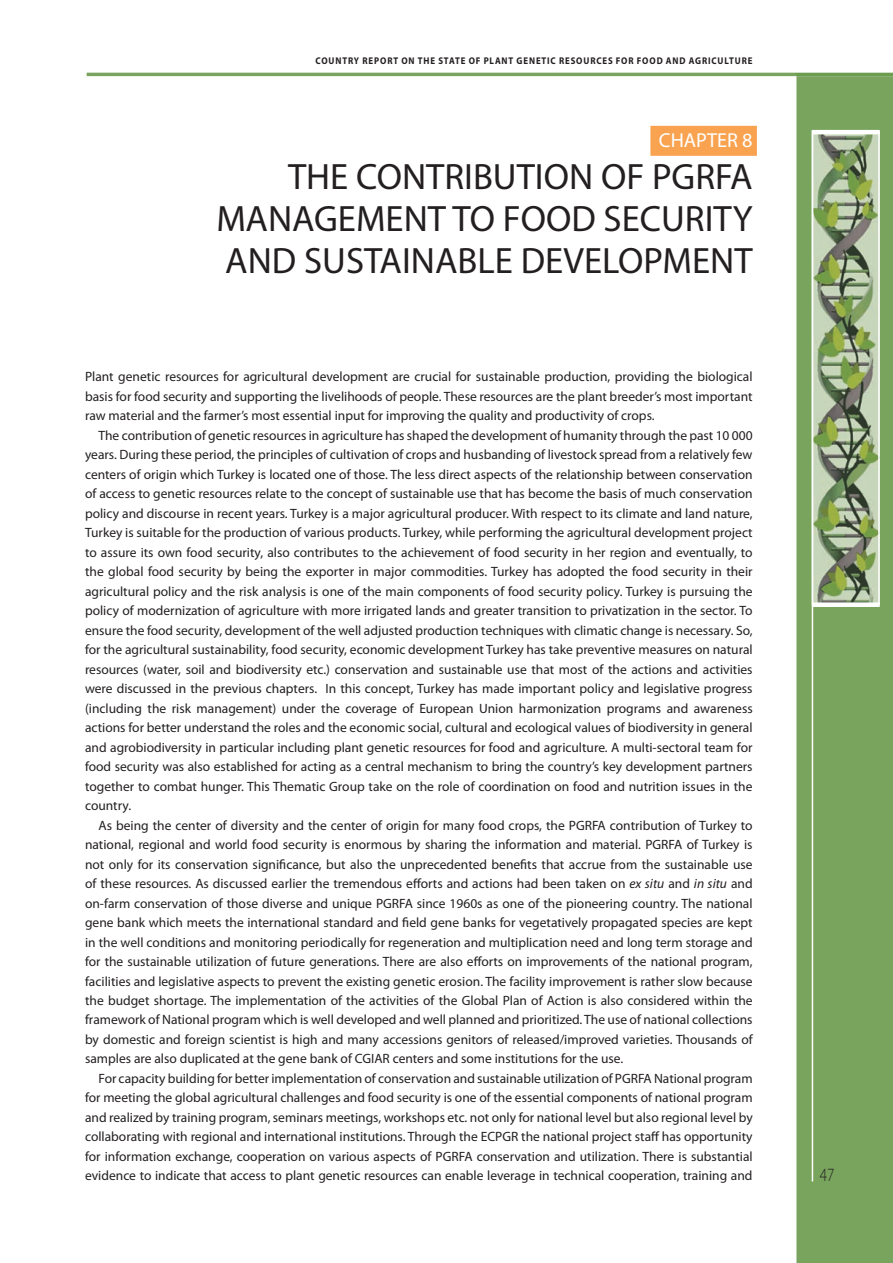
<style>
.page{position:relative;width:893px;height:1263px;background:#fff}
.page>*{position:absolute;margin:0;border:0;box-sizing:border-box;transform-origin:0 0}
.t1{font:36.75px/42px "Myriad Pro";color:#231f20;text-align:justify}
.t2{font:20.25px "Myriad Pro";color:#fff}
.t3{font:300 18.75px "Myriad Pro";color:#231f20;scale:.8 1}
.t4{font:13.5px/19.5px "Myriad Pro";color:#231f20;text-align:justify}
.t5{font:700 9.75px "Myriad Pro";letter-spacing:.1em;color:#231f20;scale:.9 1}
.s1{font-style:italic}
</style>
<div class="page">
<div style="left:796px;top:76px;width:97px;height:1187px;background:#78a45d"></div>
<img style="left:814px;top:134px;width:64px;height:468px">
<div style="left:812px;top:131px;width:68px;height:474px;border:1px solid #fff"></div>
<div style="left:813px;top:602px;width:67px;height:5px;background:#fff"></div>
<hr style="left:813px;top:130px;width:67px;height:4px;background:#fff">
<hr style="left:87px;top:73px;width:806px;height:3px;background:#78a45d">
<hr style="left:796px;top:74px;width:97px;height:2px;background:#6d9e50">
<hr style="left:812px;top:130px;width:1px;height:1051px;background:#fff">
<div style="left:650px;top:126px;width:107px;height:30px;background:#f9a350"></div>
<p class="t5" style="left:315px;top:55px;width:487px">COUNTRY REPORT ON THE STATE OF PLANT GENETIC RESOURCES FOR FOOD AND AGRICULTURE</p>
<h2 class="t2" style="left:659px;top:128px;width:95px">CHAPTER 8</h2>
<h1 class="t1" style="left:216px;top:155px;width:538px;text-indent:72px">THE CONTRIBUTION OF PGRFA MANAGEMENT TO FOOD SECURITY AND SUSTAINABLE DEVELOPMENT</h1>
<p class="t4" style="left:85px;top:367px;width:669px">Plant genetic resources for agricultural development are crucial for sustainable production, providing the biological basis for food security and supporting the livelihoods of people. These resources are the plant breeder’s most important raw material and the farmer’s most essential input for improving the quality and productivity of crops.</p>
<p class="t4" style="left:85px;top:425px;width:669px;text-indent:14px">The contribution of genetic resources in agriculture has shaped the development of humanity through the past 10 000 years. During these period, the principles of cultivation of crops and husbanding of livestock spread from a relatively few centers of origin which Turkey is located one of those. The less direct aspects of the relationship between conservation of access to genetic resources relate to the concept of sustainable use that has become the basis of much conservation policy and discourse in recent years. Turkey is a major agricultural producer. With respect to its climate and land nature, Turkey is suitable for the production of various products. Turkey, while performing the agricultural development project to assure its own food security, also contributes to the achievement of food security in her region and eventually, to the global food security by being the exporter in major commodities. Turkey has adopted the food security in their agricultural policy and the risk analysis is one of the main components of food security policy. Turkey is pursuing the policy of modernization of agriculture with more irrigated lands and greater transition to privatization in the sector. To ensure the food security, development of the well adjusted production techniques with climatic change is necessary. So, for the agricultural sustainability, food security, economic development Turkey has take preventive measures on natural resources (water, soil and biodiversity etc.) conservation and sustainable use that most of the actions and activities were discussed in the previous chapters. In this concept, Turkey has made important policy and legislative progress (including the risk management) under the coverage of European Union harmonization programs and awareness actions for better understand the roles and the economic social, cultural and ecological values of biodiversity in general and agrobiodiversity in particular including plant genetic resources for food and agriculture. A multi-sectoral team for food security was also established for acting as a central mechanism to bring the country’s key development partners together to combat hunger. This Thematic Group take on the role of coordination on food and nutrition issues in the country.</p>
<p class="t4" style="left:85px;top:815px;width:669px;text-indent:14px">As being the center of diversity and the center of origin for many food crops, the PGRFA contribution of Turkey to national, regional and world food security is enormous by sharing the information and material. PGRFA of Turkey is not only for its conservation significance, but also the unprecedented benefits that accrue from the sustainable use of these resources. As discussed earlier the tremendous efforts and actions had been taken on <span class="s1">ex situ</span> and <span class="s1">in situ</span> and on-farm conservation of those diverse and unique PGRFA since 1960s as one of the pioneering country. The national gene bank which meets the international standard and field gene banks for vegetatively propagated species are kept in the well conditions and monitoring periodically for regeneration and multiplication need and long term storage and for the sustainable utilization of future generations. There are also efforts on improvements of the national program, facilities and legislative aspects to prevent the existing genetic erosion. The facility improvement is rather slow because the budget shortage. The implementation of the activities of the Global Plan of Action is also considered within the framework of National program which is well developed and well planned and prioritized. The use of national collections by domestic and foreign scientist is high and many accessions genitors of released/improved varieties. Thousands of samples are also duplicated at the gene bank of CGIAR centers and some institutions for the use.</p>
<p class="t4" style="left:85px;top:1068px;width:669px;text-indent:14px">For capacity building for better implementation of conservation and sustainable utilization of PGRFA National program for meeting the global agricultural challenges and food security is one of the essential components of national program and realized by training program, seminars meetings, workshops etc. not only for national level but also regional level by collaborating with regional and international institutions. Through the ECPGR the national project staff has opportunity for information exchange, cooperation on various aspects of PGRFA conservation and utilization. There is substantial evidence to indicate that access to plant genetic resources can enable leverage in technical cooperation, training and</p>
<h3 class="t3" style="left:820px;top:1163px;width:20px">47</h3>
</div>
